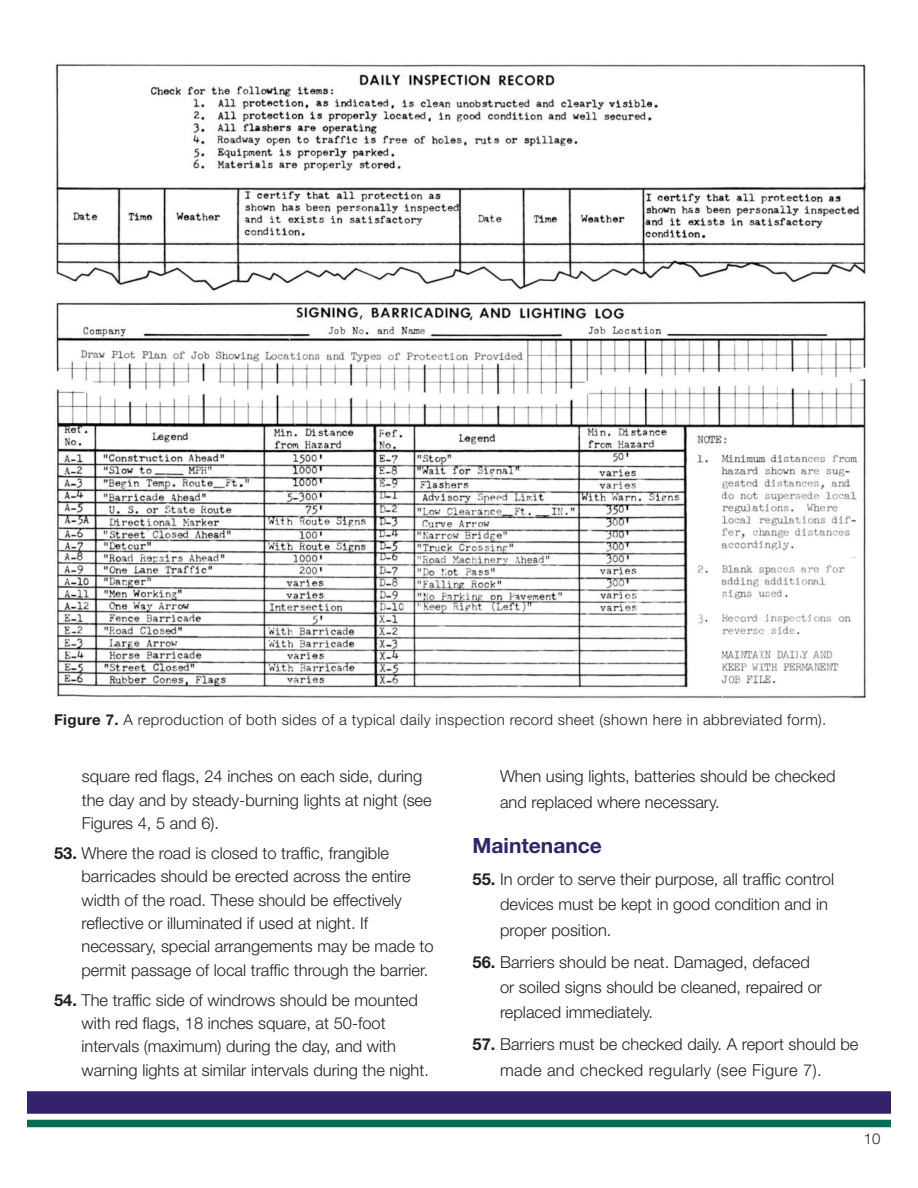
<style>
.page{position:relative;width:918px;height:1188px;background:#fff}
.page>*{position:absolute;margin:0;border:0;box-sizing:border-box;transform-origin:0 0}
.t1{font:700 21px "Helvetica Neue LT Std";color:#36226a}
.t2{font:300 16.5px/23.2px "Helvetica Neue LT Std";color:#231f20}
.t3{font:300 15px "Helvetica Neue LT Std";letter-spacing:.025em;color:#231f20}
.s1{font-weight:700}
</style>
<div class="page">
<div style="left:27px;top:1091px;width:864px;height:23px;background:#36226a"></div>
<div style="left:27px;top:1120px;width:864px;height:7px;background:#006c55"></div>
<img style="left:55px;top:64px;width:812px;height:635px">
<p class="t3" style="left:54px;top:710px;width:774px"><span class="s1">Figure 7.</span> A reproduction of both sides of a typical daily inspection record sheet (shown here in abbreviated form).</p>
<p class="t2" style="left:82px;top:765px;width:351px">square red flags, 24 inches on each side, during the day and by steady-burning lights at night (see<br>Figures 4, 5 and 6).</p>
<p class="t2" style="left:82px;top:841px;width:354px;text-indent:-28px"><span class="s1">53.</span> Where the road is closed to traffic, frangible barricades should be erected across the entire width of the road. These should be effectively reflective or illuminated if used at night. If necessary, special arrangements may be made to permit passage of local traffic through the barrier.</p>
<p class="t2" style="left:82px;top:988px;width:349px;text-indent:-28px"><span class="s1">54.</span> The traffic side of windrows should be mounted with red flags, 18 inches square, at 50-foot intervals (maximum) during the day, and with warning lights at similar intervals during the night.</p>
<p class="t2" style="left:500px;top:763px;width:337px;line-height:25.3px">When using lights, batteries should be checked and replaced where necessary.</p>
<p class="t1" style="left:472px;top:833px;width:131px">Maintenance</p>
<p class="t2" style="left:500px;top:866px;width:336px;line-height:25.3px;text-indent:-28px"><span class="s1">55.</span> In order to serve their purpose, all traffic control devices must be kept in good condition and in proper position.</p>
<p class="t2" style="left:500px;top:949px;width:324px;line-height:25.3px;text-indent:-28px"><span class="s1">56.</span> Barriers should be neat. Damaged, defaced or soiled signs should be cleaned, repaired or replaced immediately.</p>
<p class="t2" style="left:472px;top:1031px;width:388px;line-height:25.3px;text-align:center"><span class="s1">57.</span> Barriers must be checked daily. A report should be made and checked regularly (see Figure 7).</p>
<p class="t3" style="left:864px;top:1130px;width:18px">10</p>
</div>
